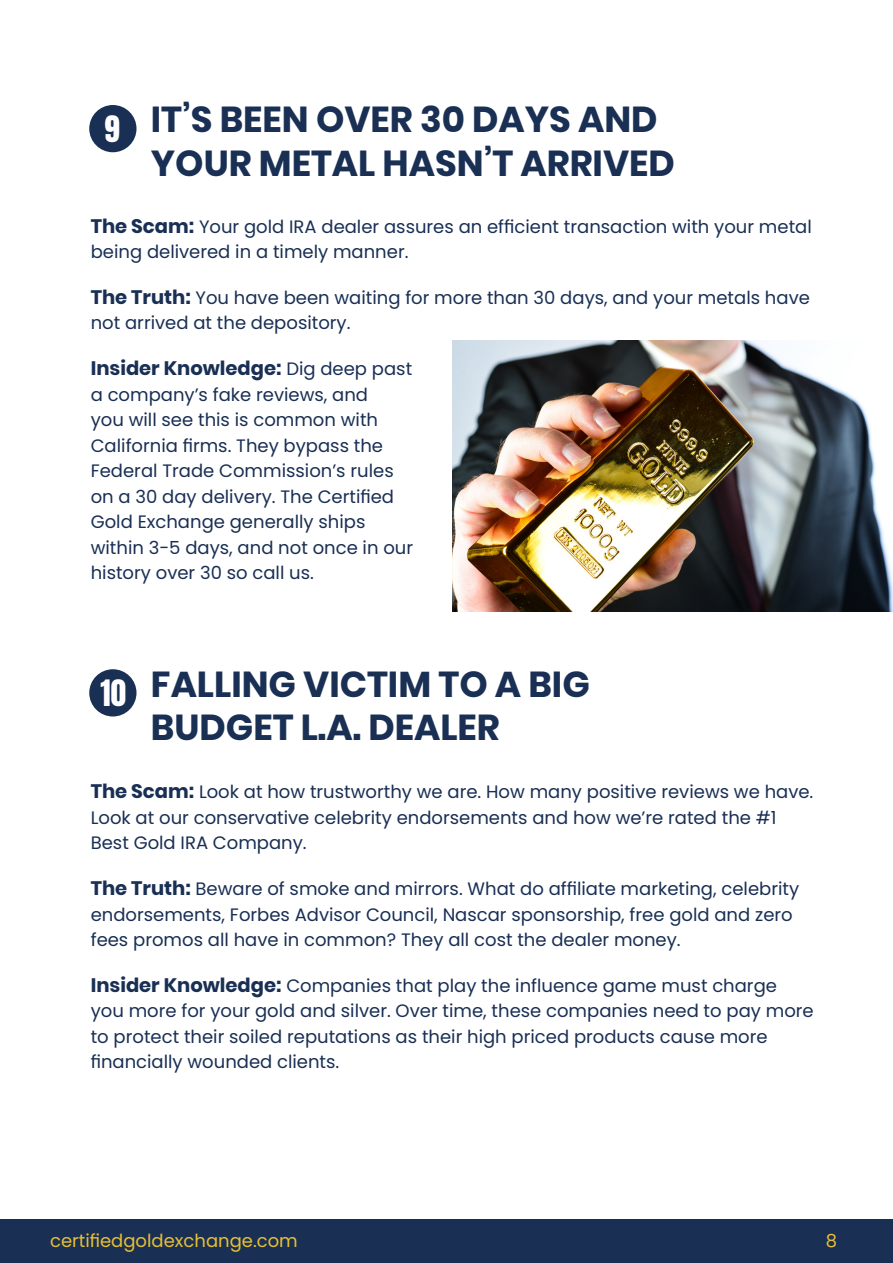
<style>
.page{position:relative;width:893px;height:1263px;background:#fff}
.page>*{position:absolute;margin:0;border:0;box-sizing:border-box;transform-origin:0 0}
.t1{font:700 36px/43.2px "Poppins";color:#192f54}
.t2{font:30.9px "Anton";color:#fff}
.t3{font:700 19.5px "Poppins";color:#192f54}
.t4{font:18px/25.5px "Poppins";color:#192f54}
.t5{font:18px "Poppins";color:#e9c032}
.s1{font-weight:700;font-size:19.5px}
.s2{font-weight:400;font-size:18px}
</style>
<div class="page">
<div style="left:0;top:1220px;width:893px;height:43px;background:#192f54"></div>
<div style="left:89px;top:105px;width:47px;height:47px;background:#192f54;border-radius:50%"></div>
<div style="left:89px;top:669px;width:47px;height:47px;background:#192f54;border-radius:50%"></div>
<img style="left:452px;top:340px;width:441px;height:272px">
<p class="t2" style="left:105px;top:113px;width:17px">9</p>
<p class="t1" style="left:151px;top:98px;width:525px">IT’S BEEN OVER 30 DAYS AND<br>YOUR METAL HASN’T ARRIVED</p>
<p class="t4" style="left:91px;top:214px;width:723px"><span class="s1">The Scam:</span> Your gold IRA dealer assures an efficient transaction with your metal being delivered in a timely manner.</p>
<p class="t4" style="left:91px;top:285px;width:721px"><span class="s1">The Truth:</span> You have been waiting for more than 30 days, and your metals have not arrived at the depository.</p>
<p class="t3" style="left:91px;top:357px;width:323px">Insider Knowledge: <span class="s2">Dig deep past</span></p>
<p class="t4" style="left:91px;top:382px;width:324px">a company’s fake reviews, and<br>you will see this is common with<br>California firms. They bypass the<br>Federal Trade Commission’s rules on a 30 day delivery. The Certified<br>Gold Exchange generally ships within 3-5 days, and not once in our history over 30 so call us.</p>
<p class="t2" style="left:101px;top:677px;width:27px">10</p>
<p class="t1" style="left:151px;top:662px;width:440px">FALLING VICTIM TO A BIG<br>BUDGET L.A. DEALER</p>
<p class="t4" style="left:91px;top:779px;width:724px"><span class="s1">The Scam:</span> Look at how trustworthy we are. How many positive reviews we have.<br>Look at our conservative celebrity endorsements and how we’re rated the #1<br>Best Gold IRA Company.</p>
<p class="t4" style="left:91px;top:876px;width:710px"><span class="s1">The Truth:</span> Beware of smoke and mirrors. What do affiliate marketing, celebrity endorsements, Forbes Advisor Council, Nascar sponsorship, free gold and zero fees promos all have in common? They all cost the dealer money.</p>
<p class="t4" style="left:91px;top:973px;width:724px"><span class="s1">Insider Knowledge:</span> Companies that play the influence game must charge you more for your gold and silver. Over time, these companies need to pay more to protect their soiled reputations as their high priced products cause more financially wounded clients.</p>
<p class="t5" style="left:50px;top:1230px;width:249px">certifiedgoldexchange.com</p>
<p class="t5" style="left:826px;top:1230px;width:13px">8</p>
</div>
